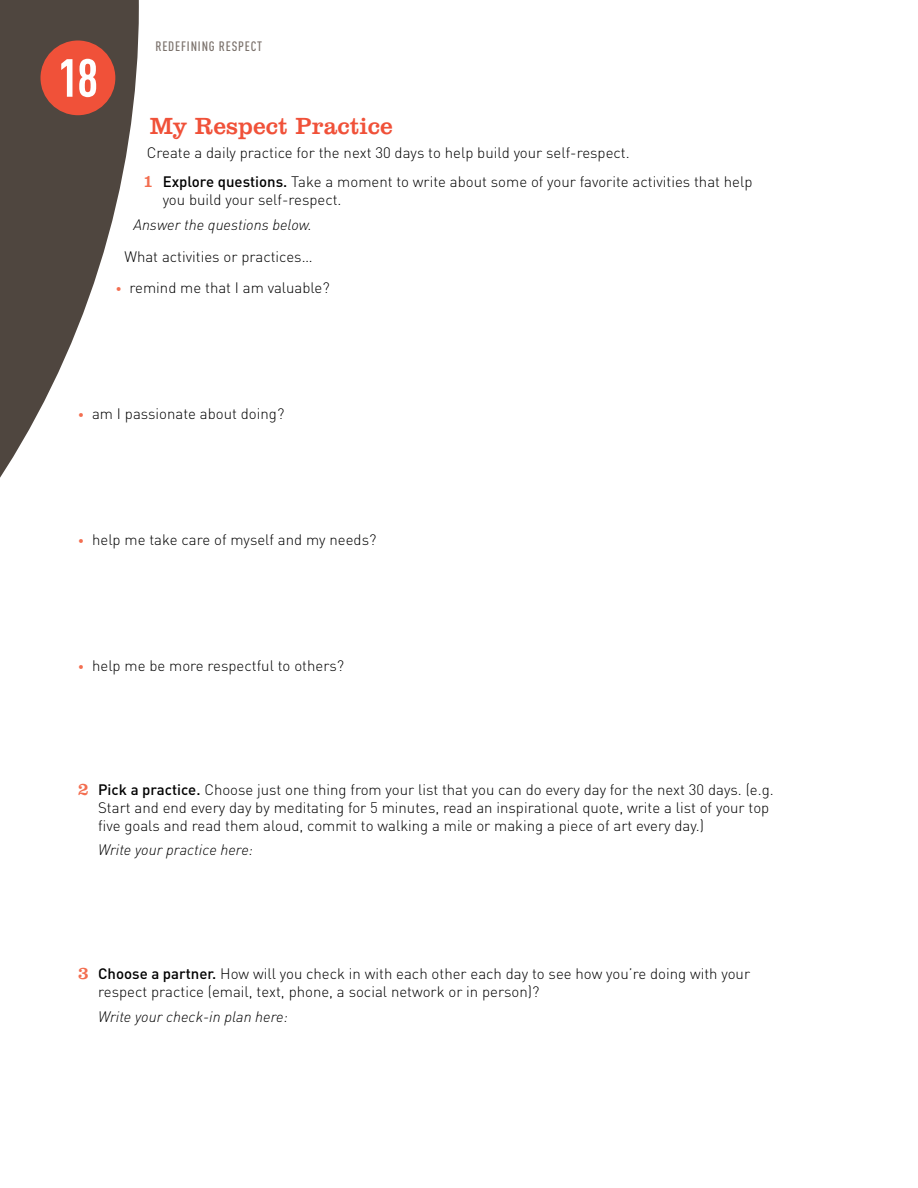
<style>
.page{position:relative;width:918px;height:1188px;background:#fff}
.page>*{position:absolute;margin:0;border:0;box-sizing:border-box;transform-origin:0 0}
.t1{font:700 condensed 52.8px "DIN Pro";color:#fff}
.t2{font:24px "Clarendon BT";color:#f05139}
.t3{font:300 15px/18px "DIN Pro";color:#000}
.t4{font:italic 300 15px "DIN Pro";color:#000}
.t5{font:500 condensed 13.5px "DIN Pro";letter-spacing:.06em;color:#7b726c}
.s1{font-family:"Clarendon BT";font-weight:400;font-size:18px;color:#f36e50}
.s2{font-weight:500}
.s3{font-size:12px;color:#f36e50}
</style>
<div class="page">
<svg style="left:0;top:0;width:139px;height:478px;fill:#4f463f"></svg>
<div style="left:40px;top:40px;width:75px;height:75px;background:#f05139;border-radius:50%"></div>
<h1 class="t1" style="left:58px;top:46px;width:42px">18</h1>
<p class="t5" style="left:155px;top:38px;width:108px">REDEFINING RESPECT</p>
<h2 class="t2" style="left:150px;top:110px;width:245px">My Respect Practice</h2>
<p class="t3" style="left:142px;top:138px;width:612px;line-height:29.1px;text-indent:4px">Create a daily practice for the next 30 days to help build your self-respect.<br><span class="s1">1</span> <span class="s2">Explore questions.</span> Take a moment to write about some of your favorite activities that help</p>
<p class="t3" style="left:163px;top:190px;width:180px">you build your self-respect.</p>
<p class="t4" style="left:133px;top:216px;width:180px">Answer the questions below.</p>
<p class="t3" style="left:124px;top:247px;width:190px">What activities or practices…</p>
<p class="t3" style="left:115px;top:278px;width:216px"><span class="s3">•</span> remind me that I am valuable?</p>
<p class="t3" style="left:78px;top:404px;width:208px"><span class="s3">•</span> am I passionate about doing?</p>
<p class="t3" style="left:78px;top:530px;width:300px"><span class="s3">•</span> help me take care of myself and my needs?</p>
<p class="t3" style="left:78px;top:656px;width:268px"><span class="s3">•</span> help me be more respectful to others?</p>
<p class="t3" style="left:98px;top:780px;width:677px;text-indent:-20px"><span class="s1">2</span> <span class="s2">Pick a practice.</span> Choose just one thing from your list that you can do every day for the next 30 days. (e.g.<br>Start and end every day by meditating for 5 minutes, read an inspirational quote, write a list of your top five goals and read them aloud, commit to walking a mile or making a piece of art every day.)</p>
<p class="t4" style="left:98px;top:841px;width:156px">Write your practice here:</p>
<p class="t3" style="left:98px;top:964px;width:653px;text-indent:-20px"><span class="s1">3</span> <span class="s2">Choose a partner.</span> How will you check in with each other each day to see how you’re doing with your respect practice (email, text, phone, a social network or in person)?</p>
<p class="t4" style="left:98px;top:1007px;width:191px">Write your check-in plan here:</p>
</div>
